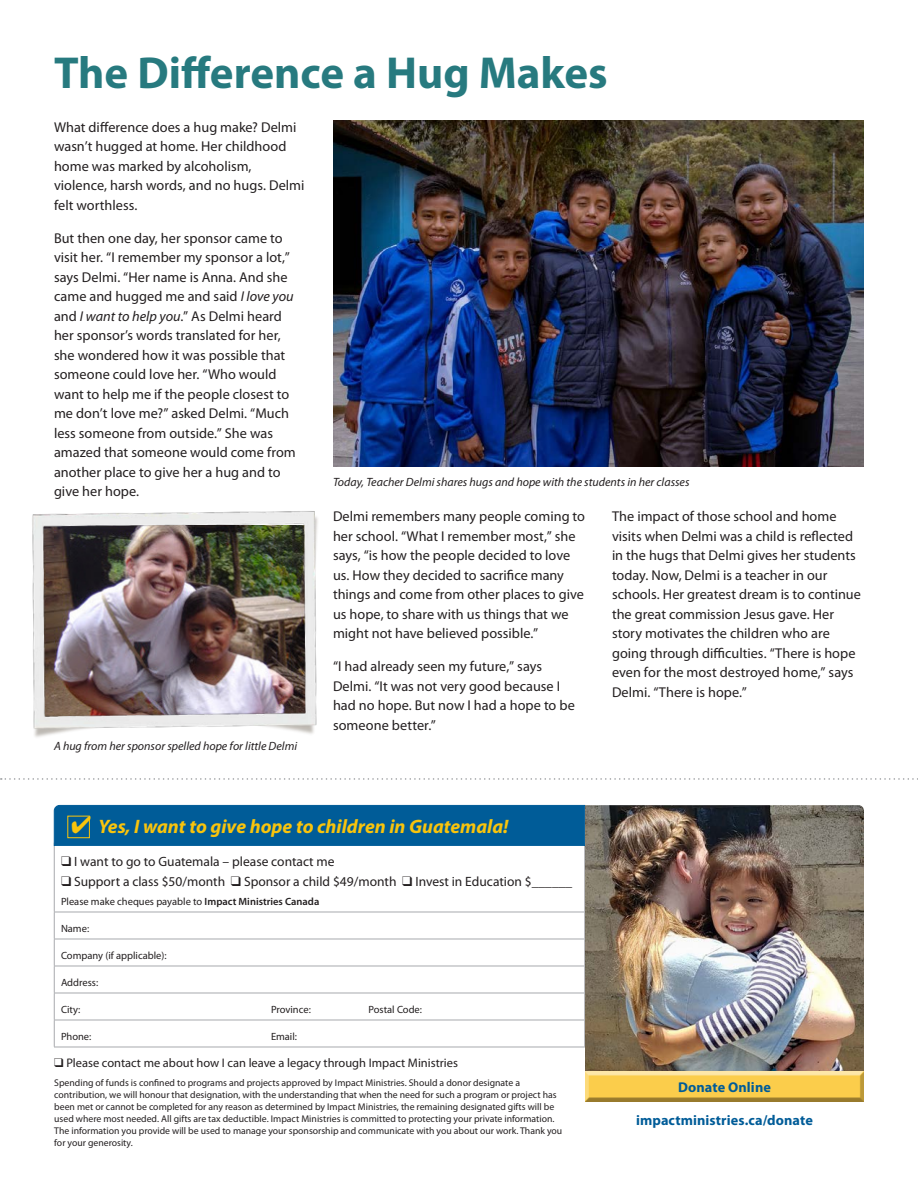
<style>
.page{position:relative;width:918px;height:1188px;background:#fff}
.page>*{position:absolute;margin:0;border:0;box-sizing:border-box;transform-origin:0 0}
.large_heading{font:700 45px "Myriad Pro";color:#277a7f}
.verse{font:italic 700 19.5px "Myriad Pro";color:#f9c40c}
.body{font:14.25px/19.5px "Myriad Pro";letter-spacing:.005em;color:#231f20}
.body-2{font:700 14.25px "Myriad Pro";letter-spacing:.005em;color:#005c98}
.body_donate{font:13.5px "Myriad Pro";color:#231f20}
.body_donate-2{font:12.45px "Myriad Pro";color:#231f20}
.t1{font:italic 12px "Myriad Pro";color:#231f20}
.body_donate-3{font:10.5px "Myriad Pro";color:#231f20}
.body_donate-4{font:9.75px/12px "Myriad Pro";color:#231f20}
.s1{font-style:italic}
.s2{font-weight:600}
</style>
<div class="page">
<svg style="left:1px;top:778px;width:917px;height:2px"></svg>
<svg style="left:55px;top:911px;width:529px;height:136px"></svg>
<hr style="left:54px;top:843px;width:1px;height:69px;background:#a8a9ad">
<hr style="left:584px;top:843px;width:1px;height:69px;background:#a8a9ad">
<hr style="left:54px;top:912px;width:531px;height:1px;background:#a8a9ad">
<hr style="left:54px;top:939px;width:531px;height:1px;background:#a8a9ad">
<hr style="left:54px;top:966px;width:531px;height:1px;background:#a8a9ad">
<hr style="left:54px;top:993px;width:531px;height:1px;background:#a8a9ad">
<hr style="left:54px;top:1020px;width:531px;height:1px;background:#a8a9ad">
<svg style="left:54px;top:912px;width:1px;height:135px"></svg>
<svg style="left:584px;top:912px;width:1px;height:135px"></svg>
<hr style="left:54px;top:1047px;width:531px;height:1px;background:#a8a9ad">
<div style="left:54px;top:805px;width:531px;height:41px;background:#005c98"></div>
<img style="left:585px;top:805px;width:279px;height:266px">
<div style="left:584px;top:1071px;width:280px;height:31px;background:#231f20;opacity:.66"></div>
<div style="left:67px;top:816px;width:23px;height:22px;border:1px solid #f9c40c"></div>
<img style="left:333px;top:121px;width:531px;height:346px">
<img style="left:32px;top:511px;width:286px;height:226px">
<p class="large_heading" style="left:54px;top:47px;width:555px">The Difference a Hug Makes</p>
<p class="body" style="left:54px;top:117px;width:252px">What difference does a hug make? Delmi wasn’t hugged at home. Her childhood home was marked by alcoholism, violence, harsh words, and no hugs. Delmi felt worthless.</p>
<p class="body" style="left:54px;top:228px;width:243px">But then one day, her sponsor came to visit her. “I remember my sponsor a lot,” says Delmi. “Her name is Anna. And she came and hugged me and said <span class="s1">I love you </span>and <span class="s1">I want to help you</span>.” As Delmi heard her sponsor’s words translated for her, she wondered how it was possible that someone could love her. “Who would want to help me if the people closest to me don’t love me?” asked Delmi. “Much less someone from outside.” She was amazed that someone would come from another place to give her a hug and to give her hope.</p>
<p class="t1" style="left:54px;top:739px;width:245px">A hug from her sponsor spelled hope for little Delmi</p>
<p class="t1" style="left:333px;top:476px;width:358px">Today, Teacher Delmi shares hugs and hope with the students in her classes</p>
<p class="body" style="left:333px;top:507px;width:254px">Delmi remembers many people coming to her school. “What I remember most,” she says, “is how the people decided to love us. How they decided to sacrifice many things and come from other places to give us hope, to share with us things that we might not have believed possible.”</p>
<p class="body" style="left:333px;top:657px;width:243px">“I had already seen my future,” says<br>Delmi. “It was not very good because I had no hope. But now I had a hope to be someone better.”</p>
<p class="body" style="left:612px;top:507px;width:251px">The impact of those school and home visits when Delmi was a child is reflected in the hugs that Delmi gives her students today. Now, Delmi is a teacher in our schools. Her greatest dream is to continue the great commission Jesus gave. Her story motivates the children who are going through difficulties. “There is hope even for the most destroyed home,” says Delmi. “There is hope.”</p>
<p class="verse" style="left:71px;top:815px;width:439px">✔ Yes, I want to give hope to children in Guatemala!</p>
<p class="body_donate" style="left:61px;top:855px;width:275px">❑ I want to go to Guatemala – please contact me</p>
<p class="body_donate" style="left:61px;top:874px;width:513px">❑ Support a class $50/month ❑ Sponsor a child $49/month ❑ Invest in Education $______</p>
<p class="body_donate-3" style="left:61px;top:896px;width:260px">Please make cheques payable to <span class="s2">Impact Ministries Canada</span></p>
<p class="body_donate-3" style="left:61px;top:923px;width:30px">Name:</p>
<p class="body_donate-3" style="left:61px;top:950px;width:107px">Company (if applicable):</p>
<p class="body_donate-3" style="left:61px;top:977px;width:39px">Address:</p>
<p class="body_donate-3" style="left:61px;top:1004px;width:21px">City:</p>
<p class="body_donate-3" style="left:271px;top:1004px;width:41px">Province:</p>
<p class="body_donate-3" style="left:369px;top:1004px;width:55px">Postal Code:</p>
<p class="body_donate-3" style="left:61px;top:1031px;width:32px">Phone:</p>
<p class="body_donate-3" style="left:271px;top:1031px;width:28px">Email:</p>
<p class="body_donate-2" style="left:54px;top:1056px;width:405px">❑ Please contact me about how I can leave a legacy through Impact Ministries</p>
<p class="body_donate-4" style="left:54px;top:1077px;width:510px">Spending of funds is confined to programs and projects approved by Impact Ministries. Should a donor designate a contribution, we will honour that designation, with the understanding that when the need for such a program or project has been met or cannot be completed for any reason as determined by Impact Ministries, the remaining designated gifts will be used where most needed. All gifts are tax deductible. Impact Ministries is committed to protecting your private information.<br>The information you provide will be used to manage your sponsorship and communicate with you about our work. Thank you for your generosity.</p>
<p class="body-2" style="left:678px;top:1079px;width:94px">Donate Online</p>
<p class="body-2" style="left:636px;top:1112px;width:178px">impactministries.ca/donate</p>
</div>
